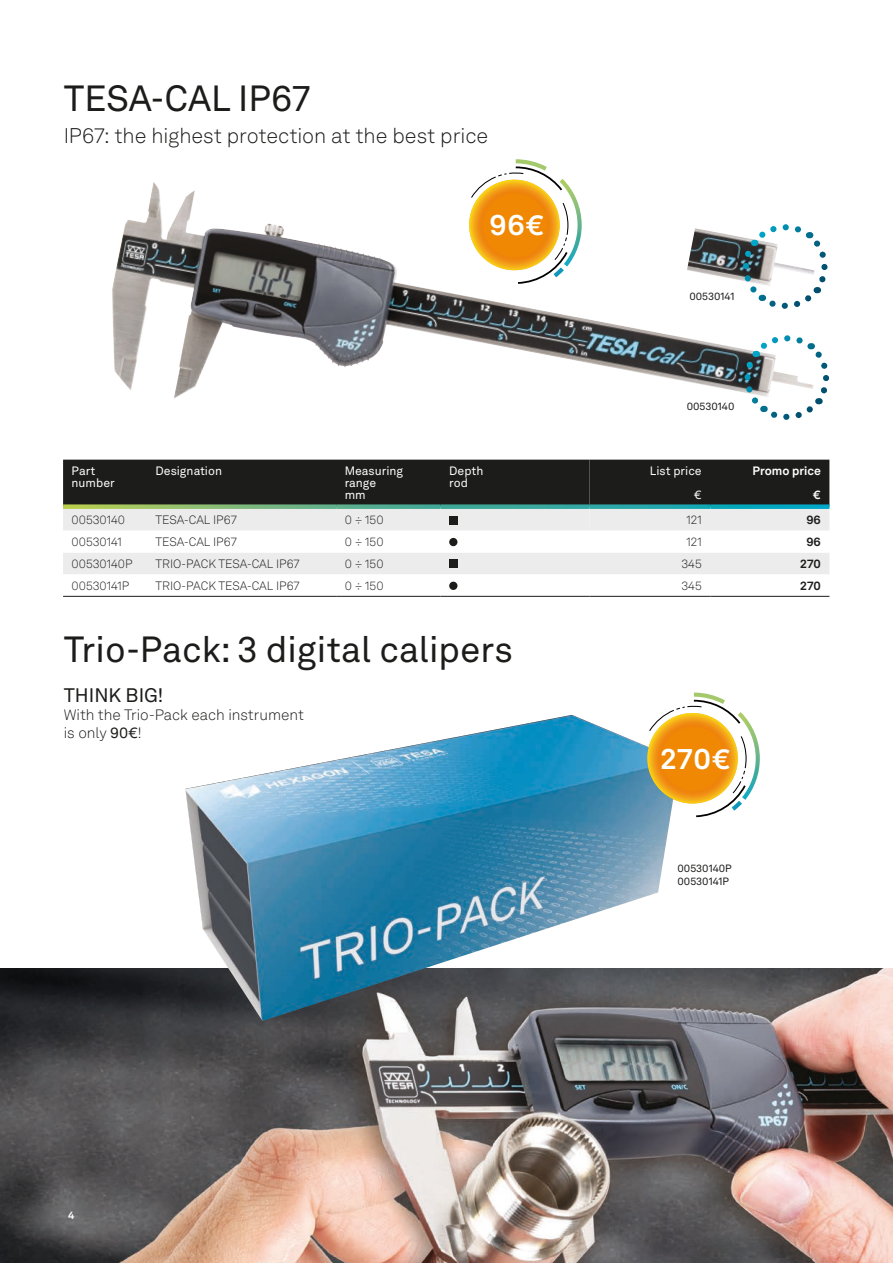
<style>
.page{position:relative;width:893px;height:1263px;background:#fff}
.page>*{position:absolute;margin:0;border:0;box-sizing:border-box;transform-origin:0 0}
.t1{font:36px "Hexagon Akkurat";color:#1c1c1b}
.t2{font:700 28.2px "Hexagon Akkurat";color:#fff}
.t3{font:300 21px "Hexagon Akkurat";letter-spacing:-.005em;color:#1c1c1b}
.t4{font:19.5px "Hexagon Akkurat TT";color:#1c1c1b}
.t5{font:300 15px/18px "Hexagon Akkurat TT";color:#1c1c1b}
.t6{font:300 12px "Hexagon Akkurat";color:#1c1c1b}
.t7{font:12px/12px "Hexagon Akkurat";color:#fff}
.t8{font:700 12px/24px "Hexagon Akkurat";color:#fff;text-align:right}
.t9{font:700 12px "Hexagon Akkurat";color:#1c1c1b}
.t10{font:10.5px/12.6px "Hexagon Akkurat";color:#1c1c1b}
.t11{font:700 10.5px "Hexagon Akkurat";color:#fff}
.s1{font-weight:400}
</style>
<div class="page">
<img style="left:112px;top:182px;width:677px;height:217px">
<svg style="left:745px;top:336px;width:84px;height:83px"></svg>
<img style="left:0;top:968px;width:893px;height:295px">
<img style="left:185px;top:715px;width:494px;height:306px">
<img style="left:687px;top:228px;width:56px;height:58px">
<svg style="left:743px;top:225px;width:84px;height:83px"></svg>
<svg style="left:649px;top:692px;width:111px;height:125px"></svg>
<svg style="left:647px;top:713px;width:91px;height:90px;background:#e9a338"></svg>
<svg style="left:471px;top:159px;width:111px;height:125px"></svg>
<svg style="left:469px;top:180px;width:91px;height:90px"></svg>
<div style="left:63px;top:460px;width:766px;height:44px;background:#1c1c1b"></div>
<div style="left:63px;top:509px;width:766px;height:21px;background:#edeced"></div>
<svg style="left:63px;top:537px;width:766px;height:59px"></svg>
<svg style="left:63px;top:504px;width:84px;height:5px"></svg>
<svg style="left:147px;top:504px;width:189px;height:5px"></svg>
<svg style="left:336px;top:504px;width:105px;height:5px"></svg>
<div style="left:441px;top:504px;width:149px;height:5px;background:#3ca89b"></div>
<svg style="left:590px;top:504px;width:120px;height:5px"></svg>
<div style="left:710px;top:504px;width:119px;height:5px;background:#00a7bf"></div>
<hr style="left:63px;top:596px;width:84px;height:1px;background:#1c1c1b">
<hr style="left:147px;top:596px;width:189px;height:1px;background:#1c1c1b">
<hr style="left:336px;top:596px;width:105px;height:1px;background:#1c1c1b">
<hr style="left:441px;top:596px;width:149px;height:1px;background:#1c1c1b">
<hr style="left:590px;top:596px;width:120px;height:1px;background:#1c1c1b">
<hr style="left:710px;top:596px;width:119px;height:1px;background:#1c1c1b">
<div style="left:449px;top:516px;width:8px;height:8px;background:#1c1c1b"></div>
<div style="left:449px;top:538px;width:8px;height:8px;background:#1c1c1b;border-radius:50%"></div>
<div style="left:449px;top:560px;width:8px;height:8px;background:#1c1c1b"></div>
<div style="left:449px;top:582px;width:8px;height:8px;background:#1c1c1b;border-radius:50%"></div>
<h1 class="t1" style="left:64px;top:72px;width:248px">TESA-CAL IP67</h1>
<h3 class="t3" style="left:64px;top:121px;width:426px">IP67: the highest protection at the best price</h3>
<h2 class="t2" style="left:489px;top:203px;width:56px">96€</h2>
<p class="t10" style="left:689px;top:290px;width:47px">00530141</p>
<p class="t10" style="left:687px;top:400px;width:49px">00530140</p>
<p class="t7" style="left:72px;top:464px;width:45px">Part number</p>
<p class="t7" style="left:155px;top:464px;width:68px">Designation</p>
<p class="t7" style="left:345px;top:464px;width:60px">Measuring range<br>mm</p>
<p class="t7" style="left:449px;top:464px;width:36px">Depth rod</p>
<p class="t7" style="left:650px;top:458px;width:53px;line-height:24px;text-align:right">List price €</p>
<p class="t8" style="left:752px;top:458px;width:70px">Promo price €</p>
<p class="t6" style="left:72px;top:512px;width:55px">00530140</p>
<p class="t6" style="left:155px;top:512px;width:83px">TESA-CAL IP67</p>
<p class="t6" style="left:345px;top:512px;width:40px">0 ÷ 150</p>
<p class="t6" style="left:687px;top:512px;width:17px">121</p>
<p class="t9" style="left:806px;top:511px;width:16px">96</p>
<p class="t6" style="left:72px;top:534px;width:52px">00530141</p>
<p class="t6" style="left:155px;top:534px;width:83px">TESA-CAL IP67</p>
<p class="t6" style="left:345px;top:534px;width:40px">0 ÷ 150</p>
<p class="t6" style="left:687px;top:534px;width:17px">121</p>
<p class="t9" style="left:806px;top:533px;width:16px">96</p>
<p class="t6" style="left:72px;top:555px;width:62px">00530140P</p>
<p class="t6" style="left:155px;top:555px;width:146px">TRIO-PACK TESA-CAL IP67</p>
<p class="t6" style="left:345px;top:555px;width:40px">0 ÷ 150</p>
<p class="t6" style="left:681px;top:555px;width:22px">345</p>
<p class="t9" style="left:800px;top:555px;width:22px">270</p>
<p class="t6" style="left:72px;top:577px;width:59px">00530141P</p>
<p class="t6" style="left:155px;top:577px;width:146px">TRIO-PACK TESA-CAL IP67</p>
<p class="t6" style="left:345px;top:577px;width:40px">0 ÷ 150</p>
<p class="t6" style="left:681px;top:577px;width:22px">345</p>
<p class="t9" style="left:800px;top:576px;width:22px">270</p>
<h1 class="t1" style="left:64px;top:622px;width:451px">Trio-Pack: 3 digital calipers</h1>
<h3 class="t4" style="left:64px;top:680px;width:101px">THINK BIG!</h3>
<p class="t5" style="left:64px;top:705px;width:242px">With the Trio-Pack each instrument is only <span class="s1">90€</span>!</p>
<p class="t11" style="left:68px;top:1207px;width:8px">4</p>
<h2 class="t2" style="left:660px;top:737px;width:71px">270€</h2>
<p class="t10" style="left:677px;top:861px;width:56px">00530140P<br>00530141P</p>
</div>
